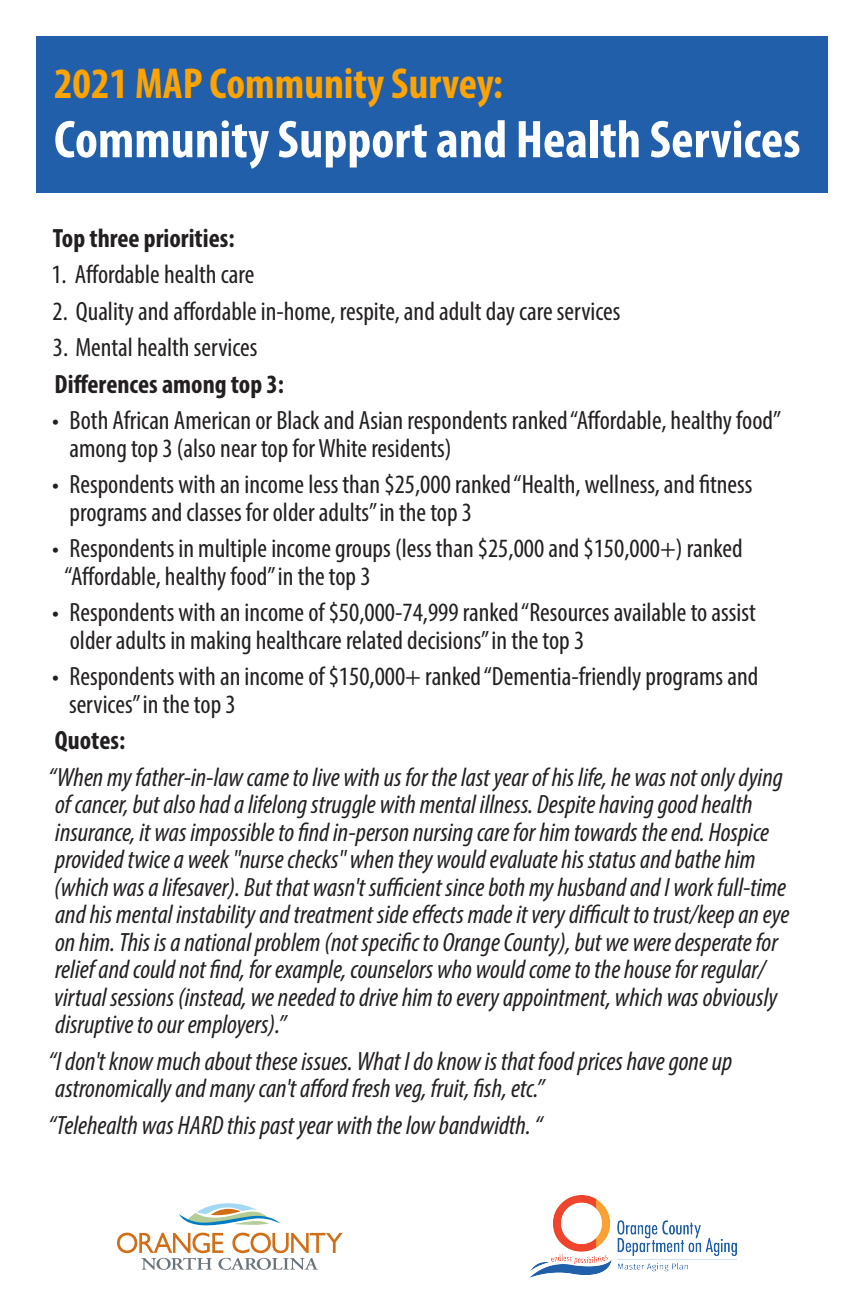
<style>
.page{position:relative;width:864px;height:1296px;background:#fff}
.page>*{position:absolute;margin:0;border:0;box-sizing:border-box;transform-origin:0 0}
.t1{font:700 condensed 53.5px "Myriad Pro";color:#fff}
.t2{font:700 condensed 43.5px "Myriad Pro";color:#ffa300}
.t3{font:italic condensed 26.5px/27.5px "Myriad Pro";color:#231f20}
.t4{font:condensed 26.5px/27.5px "Myriad Pro";color:#231f20}
.t5{font:700 condensed 26.5px "Myriad Pro";color:#231f20}
</style>
<div class="page">
<div style="left:36px;top:36px;width:792px;height:157px;background:#215fab"></div>
<img style="left:529px;top:1195px;width:208px;height:83px">
<svg style="left:179px;top:1203px;width:102px;height:23px"></svg>
<svg style="left:117px;top:1233px;width:226px;height:37px"></svg>
<h2 class="t2" style="left:54px;top:56px;width:451px">2021 MAP Community Survey:</h2>
<h1 class="t1" style="left:54px;top:106px;width:748px">Community Support and Health Services</h1>
<p class="t5" style="left:53px;top:221px;width:183px">Top three priorities:</p>
<p class="t4" style="left:51px;top:260px;width:204px">1. Affordable health care</p>
<p class="t4" style="left:53px;top:297px;width:570px">2. Quality and affordable in-home, respite, and adult day care services</p>
<p class="t4" style="left:53px;top:333px;width:206px">3. Mental health services</p>
<p class="t5" style="left:55px;top:367px;width:231px">Differences among top 3:</p>
<p class="t4" style="left:69px;top:406px;width:713px;text-indent:-17px">• Both African American or Black and Asian respondents ranked “Affordable, healthy food” among top 3 (also near top for White residents)</p>
<p class="t4" style="left:70px;top:470px;width:684px;text-indent:-17px">• Respondents with an income less than $25,000 ranked “Health, wellness, and fitness programs and classes for older adults” in the top 3</p>
<p class="t4" style="left:65px;top:534px;width:680px;text-indent:-12px">• Respondents in multiple income groups (less than $25,000 and $150,000+) ranked “Affordable, healthy food” in the top 3</p>
<p class="t4" style="left:70px;top:598px;width:688px;text-indent:-18px">• Respondents with an income of $50,000-74,999 ranked “Resources available to assist older adults in making healthcare related decisions” in the top 3</p>
<p class="t4" style="left:69px;top:662px;width:691px;text-indent:-17px">• Respondents with an income of $150,000+ ranked “Dementia-friendly programs and services” in the top 3</p>
<p class="t5" style="left:55px;top:724px;width:72px">Quotes:</p>
<p class="t3" style="left:48px;top:763px;width:742px">“When my father-in-law came to live with us for the last year of his life, he was not only dying of cancer, but also had a lifelong struggle with mental illness. Despite having good health insurance, it was impossible to find in-person nursing care for him towards the end. Hospice provided twice a week "nurse checks" when they would evaluate his status and bathe him (which was a lifesaver). But that wasn't sufficient since both my husband and I work full-time and his mental instability and treatment side effects made it very difficult to trust/keep an eye on him. This is a national problem (not specific to Orange County), but we were desperate for relief and could not find, for example, counselors who would come to the house for regular/ virtual sessions (instead, we needed to drive him to every appointment, which was obviously disruptive to our employers).”</p>
<p class="t3" style="left:48px;top:1047px;width:686px">“I don't know much about these issues. What I do know is that food prices have gone up astronomically and many can't afford fresh veg, fruit, fish, etc.”</p>
<p class="t3" style="left:48px;top:1111px;width:496px">“Telehealth was HARD this past year with the low bandwidth. “</p>
</div>
